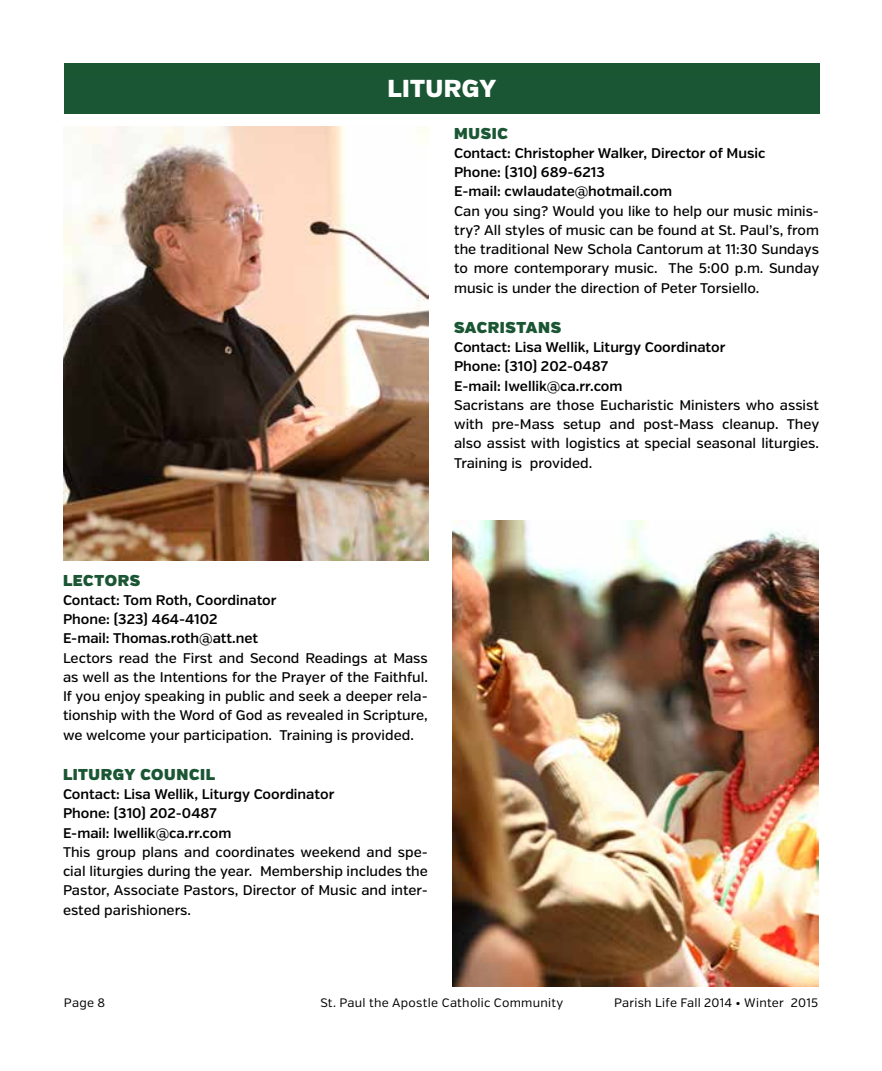
<style>
.page{position:relative;width:882px;height:1071px;background:#fff}
.page>*{position:absolute;margin:0;border:0;box-sizing:border-box;transform-origin:0 0}
.t1{font:900 24.5px "Verb";letter-spacing:.015em;color:#fff}
.t2{font:15.75px "Verb Ultra";letter-spacing:.04em;color:#1a5633}
.t3{font:500 14px/19.2px "Verb";color:#000;text-align:justify}
.t4{font:600 14px/19.2px "Verb";color:#000}
.t5{font:12.25px "Verb";letter-spacing:.02em;color:#000}
</style>
<div class="page">
<div style="left:64px;top:63px;width:756px;height:51px;background:#1b5633"></div>
<img style="left:63px;top:126px;width:365px;height:435px">
<img style="left:452px;top:521px;width:367px;height:466px">
<h1 class="t1" style="left:387px;top:73px;width:111px">LITURGY</h1>
<p class="t2" style="left:454px;top:123px;width:55px">MUSIC</p>
<p class="t4" style="left:454px;top:144px;width:313px">Contact: Christopher Walker, Director of Music<br>Phone: (310) 689-6213<br>E-mail: cwlaudate@hotmail.com</p>
<p class="t3" style="left:454px;top:201px;width:367px">Can you sing? Would you like to help our music minis&shy;try? All styles of music can be found at St. Paul’s, from the traditional New Schola Cantorum at 11:30 Sundays to more contemporary music. The 5:00 p.m. Sunday music is under the direction of Peter Torsiello.</p>
<p class="t2" style="left:454px;top:318px;width:23px">SACRIS</p>
<p class="t2" style="left:517px;top:318px;width:45px">TANS</p>
<p class="t4" style="left:454px;top:338px;width:273px">Contact: Lisa Wellik, Liturgy Coordinator<br>Phone: (310) 202-0487<br>E-mail: lwellik@ca.rr.com</p>
<p class="t3" style="left:454px;top:396px;width:367px">Sacristans are those Eucharistic Ministers who assist with pre-Mass setup and post-Mass cleanup. They also assist with logistics at special seasonal liturgies.<br>Training is provided.</p>
<p class="t2" style="left:63px;top:571px;width:67px">LECTORS</p>
<p class="t4" style="left:63px;top:591px;width:215px">Contact: Tom Roth, Coordinator<br>Phone: (323) 464-4102<br>E-mail: Thomas.roth@att.net</p>
<p class="t3" style="left:63px;top:648px;width:366px">Lectors read the First and Second Readings at Mass as well as the Intentions for the Prayer of the Faithful.<br>If you enjoy speaking in public and seek a deeper rela&shy;tionship with the Word of God as revealed in Scripture, we welcome your participation. Training is provided.</p>
<p class="t2" style="left:63px;top:765px;width:102px">LITU RGY COUN</p>
<p class="t2" style="left:189px;top:765px;width:28px">CIL</p>
<p class="t4" style="left:63px;top:785px;width:273px">Contact: Lisa Wellik, Liturgy Coordinator<br>Phone: (310) 202-0487<br>E-mail: lwellik@ca.rr.com</p>
<p class="t3" style="left:63px;top:843px;width:366px">This group plans and coordinates weekend and spe&shy;cial liturgies during the year. Membership includes the Pastor, Associate Pastors, Director of Music and inter&shy;ested parishioners.</p>
<p class="t5" style="left:64px;top:995px;width:43px">Page 8</p>
<p class="t5" style="left:320px;top:995px;width:245px">St. Paul the Apostle Catholic Community</p>
<p class="t5" style="left:614px;top:995px;width:206px">Parish Life Fall 2014 • Winter 2015</p>
</div>
